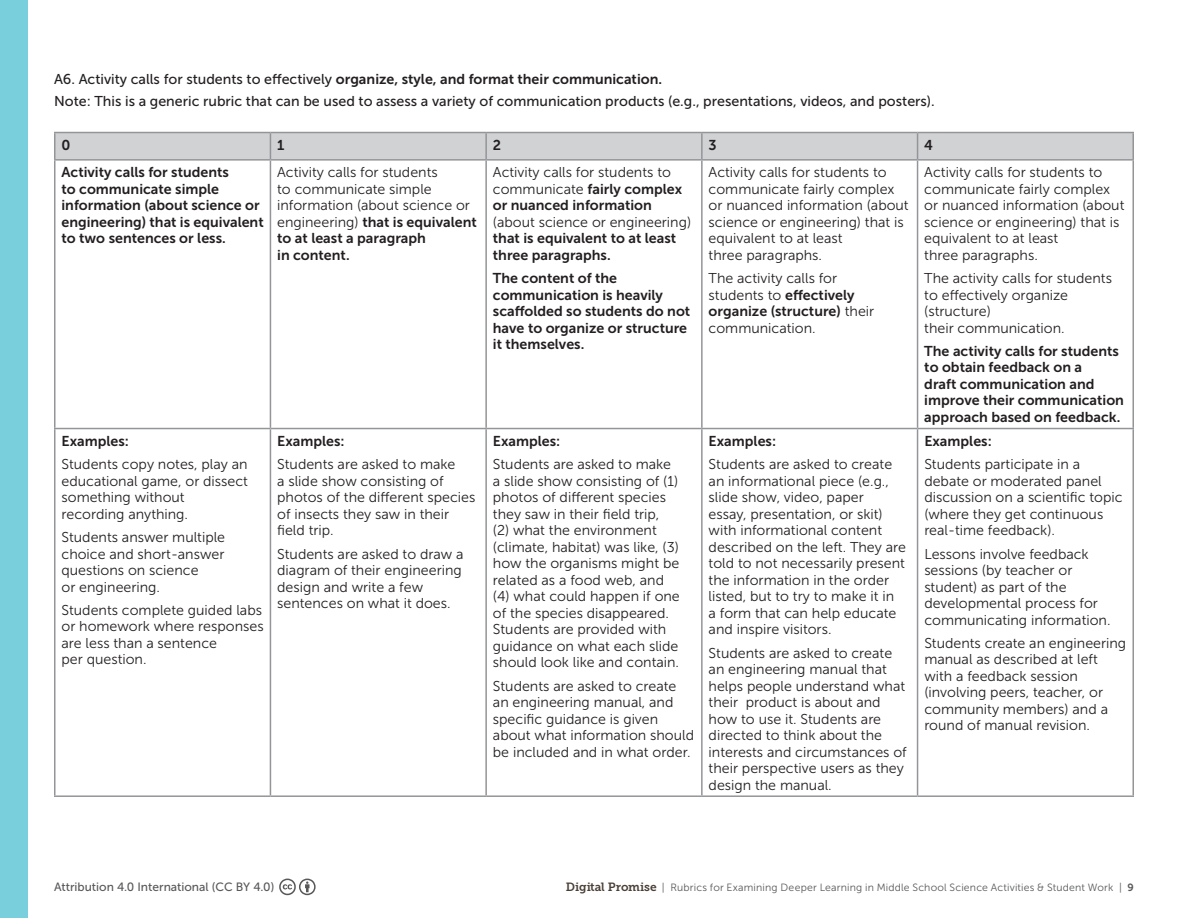
<style>
.page{position:relative;width:1188px;height:918px;background:#fff}
.page>*{position:absolute;margin:0;border:0;box-sizing:border-box;transform-origin:0 0}
.t1{font:14.25px/16.5px "Museo Sans 300";color:#231f20}
.t2{font:14.25px/16.5px "Museo Sans 700";color:#231f20}
.t3{font:14.25px "Museo Sans 500";color:#231f20}
.t4{font:12px "Museo Sans 500";color:#57585a}
.t5{font:10.5px "Museo Sans 300";letter-spacing:.015em;color:#57585a}
.s1{font-family:"Museo Sans 500"}
.s2{font-family:"Museo Sans 300"}
.s3{font-family:"Museo Slab 700";font-size:11.85px;color:#4a4037}
.s4{font-family:"Museo Sans 700"}
</style>
<div class="page">
<div style="left:0;top:0;width:28px;height:918px;background:#7acfdc"></div>
<svg style="left:279px;top:879px;width:37px;height:16px"></svg>
<hr style="left:54px;top:132px;width:216px;height:1px;background:#939598">
<hr style="left:54px;top:133px;width:2px;height:26px;background:#939598">
<hr style="left:270px;top:132px;width:216px;height:1px;background:#939598">
<hr style="left:486px;top:132px;width:216px;height:1px;background:#939598">
<hr style="left:702px;top:132px;width:216px;height:1px;background:#939598">
<hr style="left:918px;top:132px;width:216px;height:1px;background:#939598">
<div style="left:55px;top:133px;width:1077px;height:26px;background:#d1d2d4"></div>
<hr style="left:1132px;top:133px;width:2px;height:26px;background:#939598">
<hr style="left:54px;top:159px;width:216px;height:2px;background:#939598">
<hr style="left:270px;top:159px;width:216px;height:2px;background:#939598">
<hr style="left:486px;top:159px;width:216px;height:2px;background:#939598">
<hr style="left:702px;top:159px;width:216px;height:2px;background:#939598">
<hr style="left:918px;top:159px;width:216px;height:2px;background:#939598">
<hr style="left:54px;top:161px;width:2px;height:267px;background:#939598">
<hr style="left:270px;top:161px;width:1px;height:267px;background:#939598">
<hr style="left:485px;top:161px;width:2px;height:267px;background:#939598">
<hr style="left:701px;top:161px;width:2px;height:267px;background:#939598">
<hr style="left:917px;top:161px;width:1px;height:267px;background:#939598">
<hr style="left:1132px;top:161px;width:2px;height:267px;background:#939598">
<hr style="left:54px;top:428px;width:216px;height:1px;background:#939598">
<hr style="left:54px;top:429px;width:2px;height:366px;background:#939598">
<hr style="left:270px;top:428px;width:216px;height:1px;background:#939598">
<hr style="left:270px;top:429px;width:1px;height:366px;background:#939598">
<hr style="left:486px;top:428px;width:216px;height:1px;background:#939598">
<hr style="left:485px;top:429px;width:2px;height:366px;background:#939598">
<hr style="left:702px;top:428px;width:216px;height:1px;background:#939598">
<hr style="left:701px;top:429px;width:2px;height:366px;background:#939598">
<hr style="left:918px;top:428px;width:216px;height:1px;background:#939598">
<hr style="left:917px;top:429px;width:1px;height:366px;background:#939598">
<hr style="left:1132px;top:429px;width:2px;height:366px;background:#939598">
<hr style="left:54px;top:795px;width:216px;height:2px;background:#939598">
<hr style="left:270px;top:795px;width:216px;height:2px;background:#939598">
<hr style="left:486px;top:795px;width:216px;height:2px;background:#939598">
<hr style="left:702px;top:795px;width:216px;height:2px;background:#939598">
<hr style="left:918px;top:795px;width:216px;height:2px;background:#939598">
<p class="t2" style="left:54px;top:71px;width:610px"><span class="s1">A6. Activity calls for students to effectively</span> organize, style, and format their communication.</p>
<p class="t3" style="left:54px;top:93px;width:882px">Note: This is a generic rubric that can be used to assess a variety of communication products (e.g., presentations, videos, and posters).</p>
<p class="t2" style="left:62px;top:137px;width:10px">0</p>
<p class="t2" style="left:277px;top:137px;width:9px">1</p>
<p class="t2" style="left:493px;top:137px;width:10px">2</p>
<p class="t2" style="left:709px;top:137px;width:10px">3</p>
<p class="t2" style="left:924px;top:137px;width:10px">4</p>
<p class="t2" style="left:62px;top:164px;width:204px">Activity calls for students<br>to communicate simple information (about science or engineering) that is equivalent to two sentences or less.</p>
<p class="t1" style="left:277px;top:164px;width:194px">Activity calls for students<br>to communicate simple information (about science or</p>
<p class="t1" style="left:493px;top:164px;width:180px">Activity calls for students to</p>
<p class="t2" style="left:493px;top:181px;width:191px"><span class="s2">communicate</span> fairly complex or nuanced information</p>
<p class="t1" style="left:493px;top:214px;width:200px">(about science or engineering)</p>
<p class="t2" style="left:493px;top:230px;width:185px">that is equivalent to at least three paragraphs.</p>
<p class="t2" style="left:493px;top:270px;width:199px">The content of the communication is heavily scaffolded so students do not have to organize or structure it themselves.</p>
<p class="t1" style="left:709px;top:164px;width:202px">Activity calls for students to communicate fairly complex or nuanced information (about science or engineering) that is equivalent to at least<br>three paragraphs.</p>
<p class="t1" style="left:709px;top:270px;width:130px">The activity calls for</p>
<p class="t2" style="left:709px;top:286px;width:167px"><span class="s2">students to</span> effectively organize (structure) <span class="s2">their</span></p>
<p class="t1" style="left:709px;top:320px;width:109px">communication.</p>
<p class="t1" style="left:924px;top:164px;width:202px">Activity calls for students to communicate fairly complex or nuanced information (about science or engineering) that is equivalent to at least<br>three paragraphs.</p>
<p class="t1" style="left:924px;top:270px;width:189px">The activity calls for students to effectively organize (structure)<br>their communication.</p>
<p class="t2" style="left:924px;top:343px;width:201px">The activity calls for students to obtain feedback on a<br>draft communication and improve their communication approach based on feedback.</p>
<p class="t2" style="left:277px;top:214px;width:201px"><span class="s2">engineering)</span> that is equivalent to at least a paragraph<br>in content.</p>
<p class="t2" style="left:62px;top:433px;width:69px">Examples:</p>
<p class="t1" style="left:62px;top:456px;width:188px">Students copy notes, play an educational game, or dissect something without recording anything.</p>
<p class="t1" style="left:62px;top:529px;width:165px">Students answer multiple choice and short-answer questions on science<br>or engineering.</p>
<p class="t1" style="left:62px;top:602px;width:204px">Students complete guided labs or homework where responses are less than a sentence<br>per question.</p>
<p class="t2" style="left:277px;top:433px;width:69px">Examples:</p>
<p class="t1" style="left:277px;top:456px;width:200px">Students are asked to make<br>a slide show consisting of photos of the different species of insects they saw in their field trip.</p>
<p class="t1" style="left:277px;top:546px;width:188px">Students are asked to draw a diagram of their engineering design and write a few sentences on what it does.</p>
<p class="t2" style="left:493px;top:433px;width:69px">Examples:</p>
<p class="t1" style="left:493px;top:456px;width:188px">Students are asked to make a slide show consisting of (1) photos of different species they saw in their field trip,<br>(2) what the environment (climate, habitat) was like, (3) how the organisms might be related as a food web, and (4) what could happen if one of the species disappeared.<br>Students are provided with guidance on what each slide should look like and contain.</p>
<p class="t1" style="left:493px;top:678px;width:203px">Students are asked to create an engineering manual, and specific guidance is given about what information should be included and in what order.</p>
<p class="t2" style="left:709px;top:433px;width:69px">Examples:</p>
<p class="t1" style="left:709px;top:456px;width:199px">Students are asked to create an informational piece (e.g., slide show, video, paper<br>essay, presentation, or skit) with informational content described on the left. They are told to not necessarily present the information in the order listed, but to try to make it in<br>a form that can help educate and inspire visitors.</p>
<p class="t1" style="left:709px;top:645px;width:200px">Students are asked to create an engineering manual that helps people understand what their product is about and how to use it. Students are directed to think about the interests and circumstances of their perspective users as they design the manual.</p>
<p class="t2" style="left:924px;top:433px;width:69px">Examples:</p>
<p class="t1" style="left:924px;top:456px;width:200px">Students participate in a debate or moderated panel discussion on a scientific topic (where they get continuous real-time feedback).</p>
<p class="t1" style="left:924px;top:546px;width:188px">Lessons involve feedback sessions (by teacher or student) as part of the developmental process for communicating information.</p>
<p class="t1" style="left:924px;top:635px;width:203px">Students create an engineering manual as described at left with a feedback session (involving peers, teacher, or community members) and a round of manual revision.</p>
<p class="t4" style="left:54px;top:880px;width:222px">Attribution 4.0 International (CC BY 4.0)</p>
<p class="t5" style="left:566px;top:882px;width:570px"><span class="s3">Digital Promise</span> | Rubrics for Examining Deeper Learning in Middle School Science Activities &amp; Student Work | <span class="s4">9</span></p>
</div>
